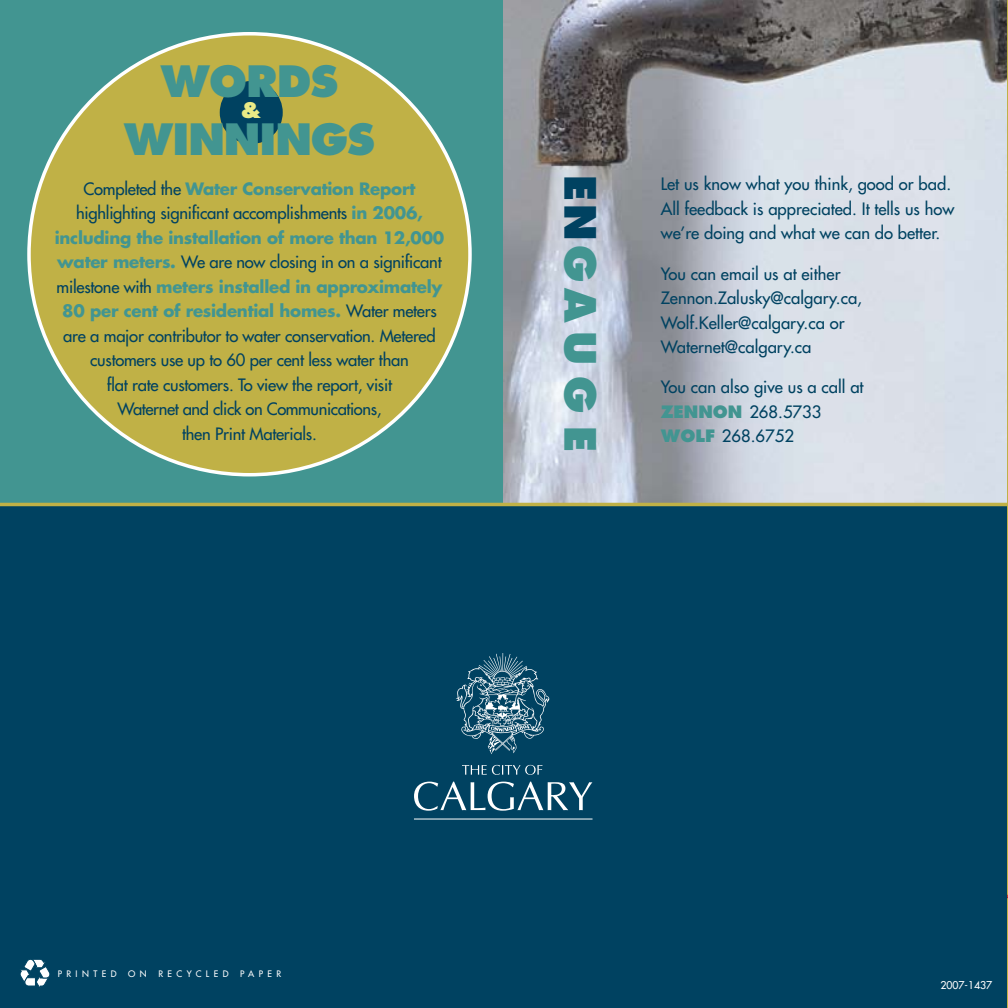
<style>
.page{position:relative;width:1008px;height:1008px;background:#fff}
.page>*{position:absolute;margin:0;border:0;box-sizing:border-box;transform-origin:0 0}
.t1{font:800 42px "Futura";letter-spacing:-.025em;color:#429591}
.t2{font:800 21px "Futura";color:#eaeb86}
.t3{font:16.62px/24.5px "Futura";letter-spacing:-.015em;color:#004261}
.t4{font:10.5px "Futura";color:#fff}
.t5{font:8.75px "Futura";letter-spacing:.505em;color:#fff}
.s1{font-weight:700;color:#429591}
.s2{color:#004261}
.s3{font-weight:800;color:#429591}
</style>
<div class="page">
<div style="left:0;top:0;width:503px;height:504px;background:#429591"></div>
<div style="left:0;top:504px;width:1007px;height:504px;background:#004261"></div>
<svg style="left:414px;top:782px;width:178px;height:29px"></svg>
<svg style="left:462px;top:765px;width:80px;height:10px"></svg>
<hr style="left:414px;top:819px;width:179px;height:1px;background:#fff">
<svg style="left:456px;top:653px;width:93px;height:101px"></svg>
<img style="left:503px;top:0;width:504px;height:503px">
<div style="left:29px;top:34px;width:441px;height:441px;background:#c0b146;border-radius:50%"></div>
<div style="left:220px;top:81px;width:63px;height:63px;background:#004261;border-radius:50%"></div>
<hr style="left:1007px;top:0;width:1px;height:896px;background:#c0b146">
<hr style="left:1007px;top:898px;width:1px;height:110px;background:#c0b146">
<hr style="left:0;top:503px;width:1007px;height:3px;background:#c0b146">
<svg style="left:20px;top:959px;width:30px;height:28px"></svg>
<h1 class="t1" style="left:161px;top:55px;width:179px">WORDS</h1>
<p class="t2" style="left:241px;top:97px;width:22px">&amp;</p>
<h1 class="t1" style="left:124px;top:113px;width:253px">WINNINGS</h1>
<p class="t3" style="left:55px;top:176px;width:391px;text-align:center">Completed the <span class="s1">Water Conservation Report </span>highlighting significant accomplishments <span class="s1">in 2006, including the installation of more than 12,000 water meters.</span> We are now closing in on a significant milestone with <span class="s1">meters installed in approximately 80 per cent of residential homes.</span> Water meters are a major contributor to water conservation. Metered customers use up to 60 per cent less water than<br>flat rate customers. To view the report, visit<br>Waternet and click on Communications,<br>then Print Materials.</p>
<h1 class="t1" style="left:607px;top:175px;width:278px;rotate:90deg"><span class="s2">EN</span>GAUG E</h1>
<p class="t3" style="left:661px;top:172px;width:295px">Let us know what you think, good or bad.<br>All feedback is appreciated. It tells us how we’re doing and what we can do better.</p>
<p class="t3" style="left:661px;top:261px;width:203px">You can email us at either<br>Zennon.Zalusky@calgary.ca,<br>Wolf.Keller@calgary.ca or<br>Waternet@calgary.ca</p>
<p class="t3" style="left:661px;top:375px;width:204px">You can also give us a call at<br><span class="s3">ZENNON</span> 268.5733<br><span class="s3">WOLF</span> 268.6752</p>
<p class="t5" style="left:58px;top:968px;width:60px">PRINTED</p>
<p class="t5" style="left:128px;top:968px;width:20px">O N</p>
<p class="t5" style="left:158px;top:968px;width:72px">RECYCLED</p>
<p class="t5" style="left:240px;top:968px;width:43px">PAPER</p>
<p class="t4" style="left:940px;top:979px;width:54px">2007-1437</p>
</div>
